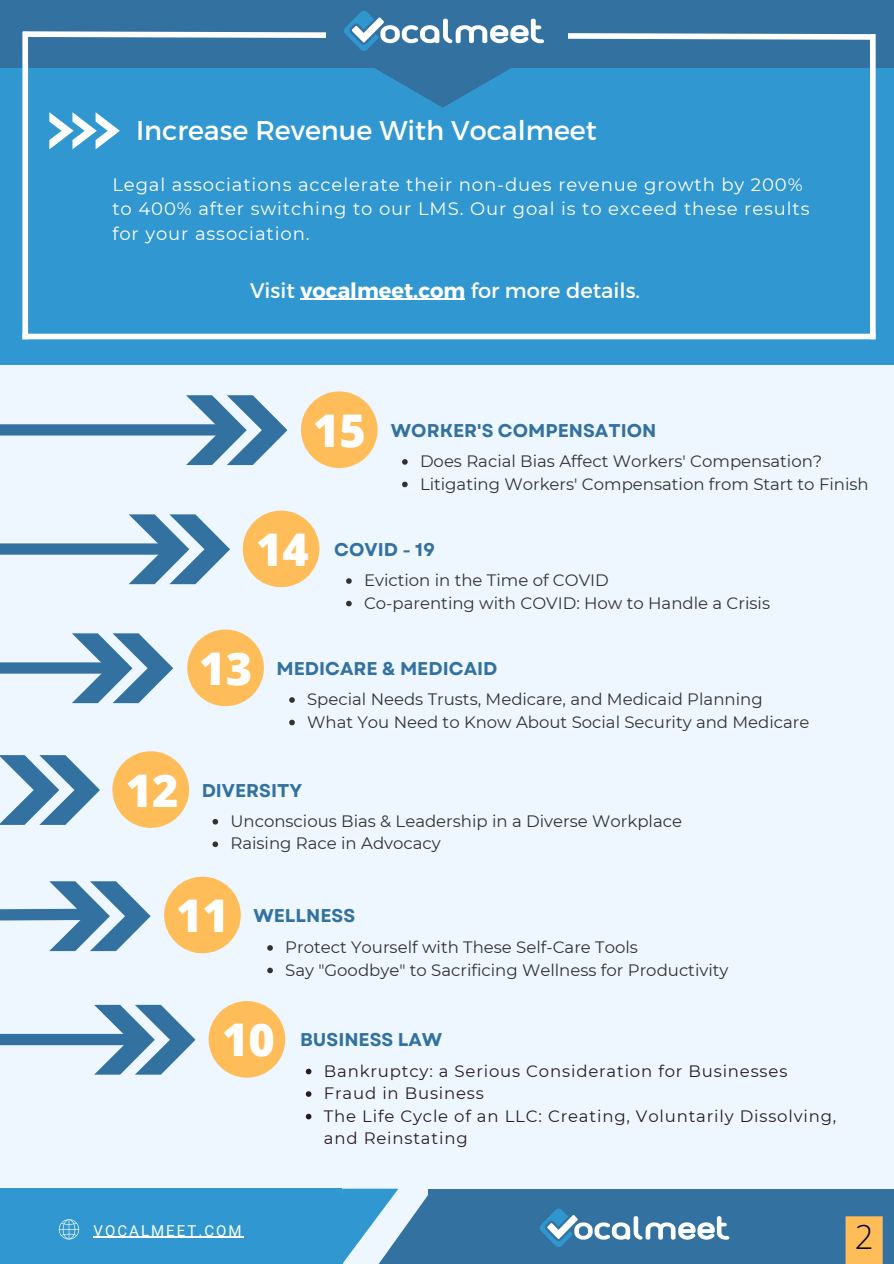
<style>
.page{position:relative;width:894px;height:1264px;background:#fff}
.page>*{position:absolute;margin:0;border:0;box-sizing:border-box;transform-origin:0 0}
.t1{font:800 45px "Open Sans";color:#fff}
.t2{font:300 33px "Open Sans";color:#000}
.t3{font:27px "Montserrat";color:#fff}
.t4{font:21px "Montserrat";color:#fff}
.t5{font:700 18.45px "Garet";color:#3371a0}
.t6{font:18px/24.5px "Montserrat";letter-spacing:.05em;color:#fff}
.t7{font:16.5px "Montserrat";color:#323232}
.t8{font:16.5px/22.5px "Montserrat";letter-spacing:.05em;color:#291b25}
.t9{font:15px "Roboto";letter-spacing:.135em;color:#fff}
.s1{font-weight:700}
</style>
<div class="page">
<div style="left:1px;top:352px;width:892px;height:911px;background:#eef7ff"></div>
<div style="left:0;top:1188px;width:341px;height:75px;background:#3097d1"></div>
<div style="left:428px;top:1188px;width:465px;height:75px;background:#3371a0"></div>
<svg style="left:342px;top:1188px;width:87px;height:75px"></svg>
<svg style="left:59px;top:1219px;width:20px;height:20px"></svg>
<div style="left:845px;top:1216px;width:37px;height:47px;background:#ffbd59"></div>
<img style="left:540px;top:1208px;width:190px;height:39px">
<div style="left:0;top:0;width:893px;height:365px;background:#3097d1"></div>
<div style="left:337px;top:1195px;width:6px;height:68px;background:#3097d1"></div>
<div style="left:428px;top:1195px;width:5px;height:68px;background:#3371a0"></div>
<svg style="left:186px;top:395px;width:101px;height:70px"></svg>
<div style="left:187px;top:629px;width:77px;height:77px;background:#ffbd59;border-radius:50%"></div>
<div style="left:0;top:424px;width:223px;height:11px;background:#3371a0"></div>
<div style="left:301px;top:391px;width:76px;height:77px;background:#ffbd59;border-radius:50%"></div>
<svg style="left:129px;top:514px;width:101px;height:70px"></svg>
<div style="left:0;top:543px;width:166px;height:11px;background:#3371a0"></div>
<div style="left:243px;top:510px;width:76px;height:77px;background:#ffbd59;border-radius:50%"></div>
<svg style="left:72px;top:633px;width:101px;height:70px"></svg>
<div style="left:0;top:662px;width:103px;height:11px;background:#3371a0"></div>
<svg style="left:0;top:755px;width:100px;height:70px"></svg>
<div style="left:112px;top:751px;width:77px;height:77px;background:#ffbd59;border-radius:50%"></div>
<div style="left:164px;top:876px;width:77px;height:77px;background:#ffbd59;border-radius:50%"></div>
<svg style="left:94px;top:1004px;width:101px;height:70px"></svg>
<div style="left:0;top:1033px;width:130px;height:12px;background:#3371a0"></div>
<div style="left:208px;top:1001px;width:77px;height:76px;background:#ffbd59;border-radius:50%"></div>
<svg style="left:0;top:881px;width:151px;height:70px"></svg>
<div style="left:0;top:0;width:893px;height:68px;background:#3371a0"></div>
<div style="left:22px;top:334px;width:853px;height:5px;background:#fdfdfe"></div>
<div style="left:22px;top:32px;width:6px;height:307px;background:#fff"></div>
<div style="left:869px;top:34px;width:6px;height:305px;background:#fff"></div>
<hr style="left:93px;top:1236px;width:150px;height:1px;background:#fff">
<svg style="left:402px;top:459px;width:5px;height:5px"></svg>
<svg style="left:402px;top:481px;width:5px;height:6px"></svg>
<svg style="left:346px;top:578px;width:5px;height:6px"></svg>
<svg style="left:346px;top:600px;width:5px;height:6px"></svg>
<svg style="left:289px;top:697px;width:6px;height:5px"></svg>
<svg style="left:289px;top:719px;width:6px;height:6px"></svg>
<svg style="left:267px;top:945px;width:6px;height:5px"></svg>
<svg style="left:267px;top:967px;width:6px;height:6px"></svg>
<svg style="left:212px;top:819px;width:6px;height:5px"></svg>
<svg style="left:212px;top:841px;width:6px;height:6px"></svg>
<svg style="left:306px;top:1068px;width:5px;height:6px"></svg>
<svg style="left:306px;top:1091px;width:5px;height:5px"></svg>
<svg style="left:306px;top:1113px;width:5px;height:6px"></svg>
<hr style="left:300px;top:299px;width:165px;height:1px;background:#fff">
<svg style="left:22px;top:31px;width:854px;height:118px"></svg>
<div style="left:326px;top:10px;width:241px;height:45px;background:#3371a0"></div>
<img style="left:344px;top:11px;width:200px;height:40px">
<p class="t3" style="left:136px;top:112px;width:462px">Increase Revenue With Vocalmeet</p>
<p class="t6" style="left:112px;top:172px;width:698px">Legal associations accelerate their non-dues revenue growth by 200% to 400% after switching to our LMS. Our goal is to exceed these results for your association.</p>
<p class="t4" style="left:250px;top:276px;width:391px">Visit <span class="s1">vocalmeet.com</span> for more details.</p>
<p class="t1" style="left:313px;top:399px;width:54px">15</p>
<p class="t5" style="left:391px;top:417px;width:267px">WORKER'S COMPENSATION</p>
<p class="t7" style="left:420px;top:451px;width:403px">Does Racial Bias Affect Workers' Compensation?</p>
<p class="t7" style="left:420px;top:473px;width:450px">Litigating Workers' Compensation from Start to Finish</p>
<p class="t1" style="left:256px;top:518px;width:54px">14</p>
<p class="t5" style="left:334px;top:536px;width:102px">COVID - 19</p>
<p class="t7" style="left:364px;top:570px;width:246px">Eviction in the Time of COVID</p>
<p class="t7" style="left:364px;top:592px;width:407px">Co-parenting with COVID: How to Handle a Crisis</p>
<p class="t1" style="left:126px;top:758px;width:54px">12</p>
<p class="t1" style="left:199px;top:637px;width:54px">13</p>
<p class="t5" style="left:276px;top:655px;width:222px">MEDICARE &amp; MEDICAID</p>
<p class="t7" style="left:307px;top:689px;width:457px">Special Needs Trusts, Medicare, and Medicaid Planning</p>
<p class="t7" style="left:307px;top:711px;width:503px">What You Need to Know About Social Security and Medicare</p>
<p class="t5" style="left:202px;top:776px;width:102px">DIVERSITY</p>
<p class="t7" style="left:230px;top:810px;width:453px">Unconscious Bias &amp; Leadership in a Diverse Workplace</p>
<p class="t7" style="left:230px;top:833px;width:212px">Raising Race in Advocacy</p>
<p class="t1" style="left:176px;top:884px;width:54px">11</p>
<p class="t5" style="left:253px;top:902px;width:103px">WELLNESS</p>
<p class="t7" style="left:285px;top:937px;width:354px">Protect Yourself with These Self-Care Tools</p>
<p class="t7" style="left:285px;top:959px;width:444px">Say "Goodbye" to Sacrificing Wellness for Productivity</p>
<p class="t1" style="left:222px;top:1008px;width:54px">10</p>
<p class="t5" style="left:300px;top:1026px;width:144px">BUSINESS LAW</p>
<p class="t8" style="left:324px;top:1059px;width:465px">Bankruptcy: a Serious Consideration for Businesses</p>
<p class="t8" style="left:324px;top:1081px;width:161px">Fraud in Business</p>
<p class="t8" style="left:324px;top:1104px;width:514px">The Life Cycle of an LLC: Creating, Voluntarily Dissolving, and Reinstating</p>
<p class="t9" style="left:93px;top:1221px;width:150px">VOCALMEET.COM</p>
<p class="t2" style="left:854px;top:1213px;width:20px">2</p>
</div>
